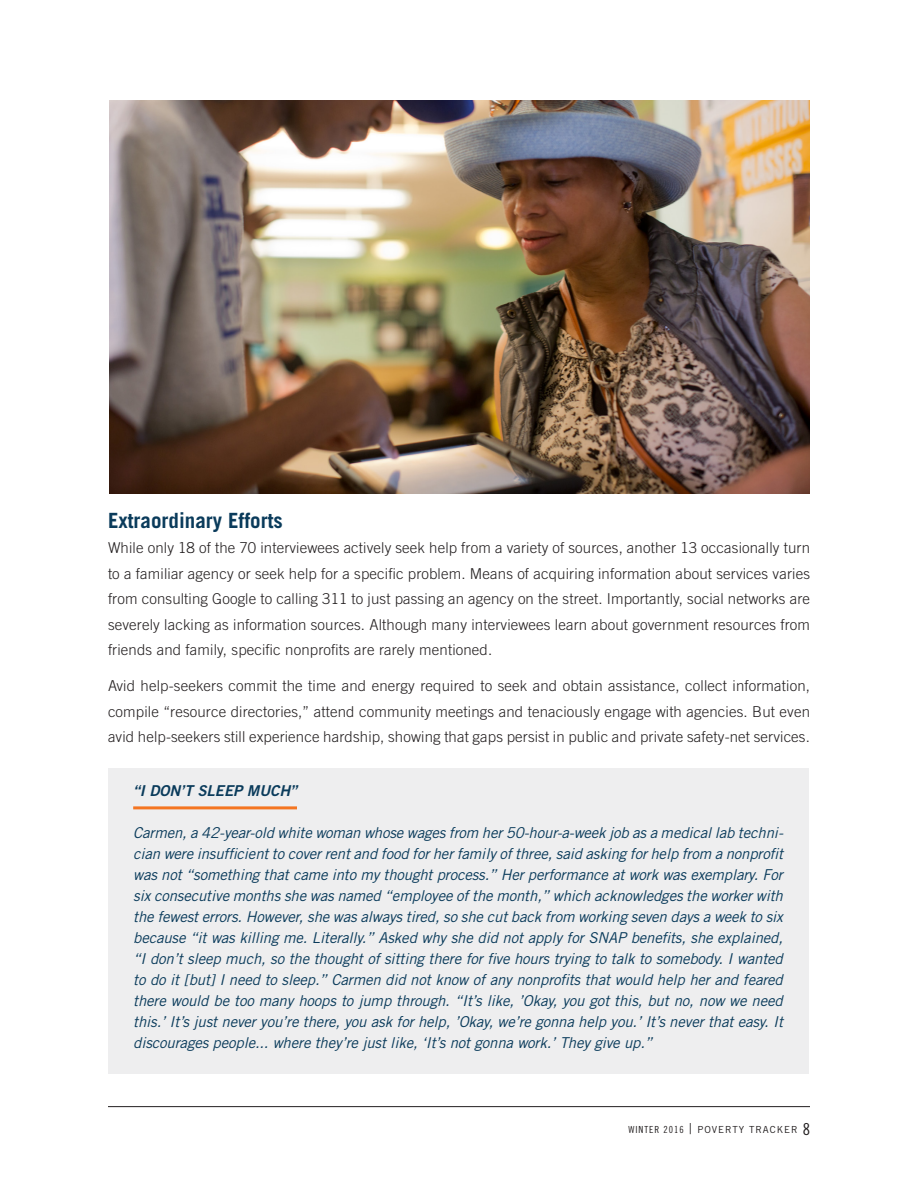
<style>
.page{position:relative;width:918px;height:1188px;background:#fff}
.page>*{position:absolute;margin:0;border:0;box-sizing:border-box;transform-origin:0 0}
.t1{font:700 21px "Trade Gothic";color:#0a3b5b}
.t2{font:italic 15px/21px "Trade Gothic";letter-spacing:-.01em;color:#0a3b5b;text-align:justify}
.t3{font:300 15px/25.5px "Trade Gothic LT Std";letter-spacing:.01em;color:#231f20;text-align:justify}
.t4{font:italic 15px "Trade Gothic Bold Two";color:#0a3b5b}
.t5{font:9.75px "Trade Gothic LT Std";letter-spacing:.1em;color:#231f20}
.s1{font-family:"Trade Gothic LT Std Cn 18"}
.s2{font-weight:300;font-size:15px}
.s3{font-family:"Trade Gothic LT Std Cn 18";font-size:16.5px}
</style>
<div class="page">
<img style="left:110px;top:101px;width:700px;height:392px">
<div style="left:108px;top:768px;width:700px;height:306px;background:#eeeeef"></div>
<hr style="left:133px;top:806px;width:164px;height:3px;background:#f47521">
<hr style="left:108px;top:1106px;width:702px;height:1px;background:#231f20">
<p class="t1" style="left:108px;top:507px;width:176px">Extraordinary Efforts</p>
<p class="t3" style="left:108px;top:535px;width:704px">While only 18 of the 70 interviewees actively seek help from a variety of sources, another 13 occasionally turn to a familiar agency or seek help for a specific problem. Means of acquiring information about services varies from consulting Google to calling 311 to just passing an agency on the street. Importantly, social networks are severely lacking as information sources. Although many interviewees learn about government resources from friends and family, specific nonprofits are rarely mentioned.</p>
<p class="t3" style="left:108px;top:673px;width:704px">Avid help-seekers commit the time and energy required to seek and obtain assistance, collect information, compile “resource directories,” attend community meetings and tenaciously engage with agencies. But even avid help-seekers still experience hardship, showing that gaps persist in public and private safety-net services.</p>
<p class="t4" style="left:133px;top:781px;width:165px">“I DON’T SLEEP MUCH”</p>
<p class="t2" style="left:133px;top:822px;width:652px">Carmen, a 42-year-old white woman whose wages from her 50-hour-a-week job as a medical lab techni&shy;cian were insufficient to cover rent and food for her family of three, said asking for help from a nonprofit was not “something that came into my thought process.” Her performance at work was exemplary. For six consecutive months she was named “employee of the month,” which acknowledges the worker with the fewest errors. However, she was always tired, so she cut back from working seven days a week to six because “it was killing me. Literally.” Asked why she did not apply for SNAP benefits, she explained, “I don’t sleep much, so the thought of sitting there for five hours trying to talk to somebody. I wanted to do it [but] I need to sleep.” Carmen did not know of any nonprofits that would help her and feared there would be too many hoops to jump through. “It’s like, ’Okay, you got this, but no, now we need this.’ It’s just never you’re there, you ask for help, ’Okay, we’re gonna help you.’ It’s never that easy. It discourages people... where they’re just like, ‘It’s not gonna work.’ They give up.”</p>
<p class="t5" style="left:629px;top:1123px;width:183px"><span class="s1">WINTER 2016</span> <span class="s2">|</span> POVERTY TRACKER <span class="s3">8</span></p>
</div>
